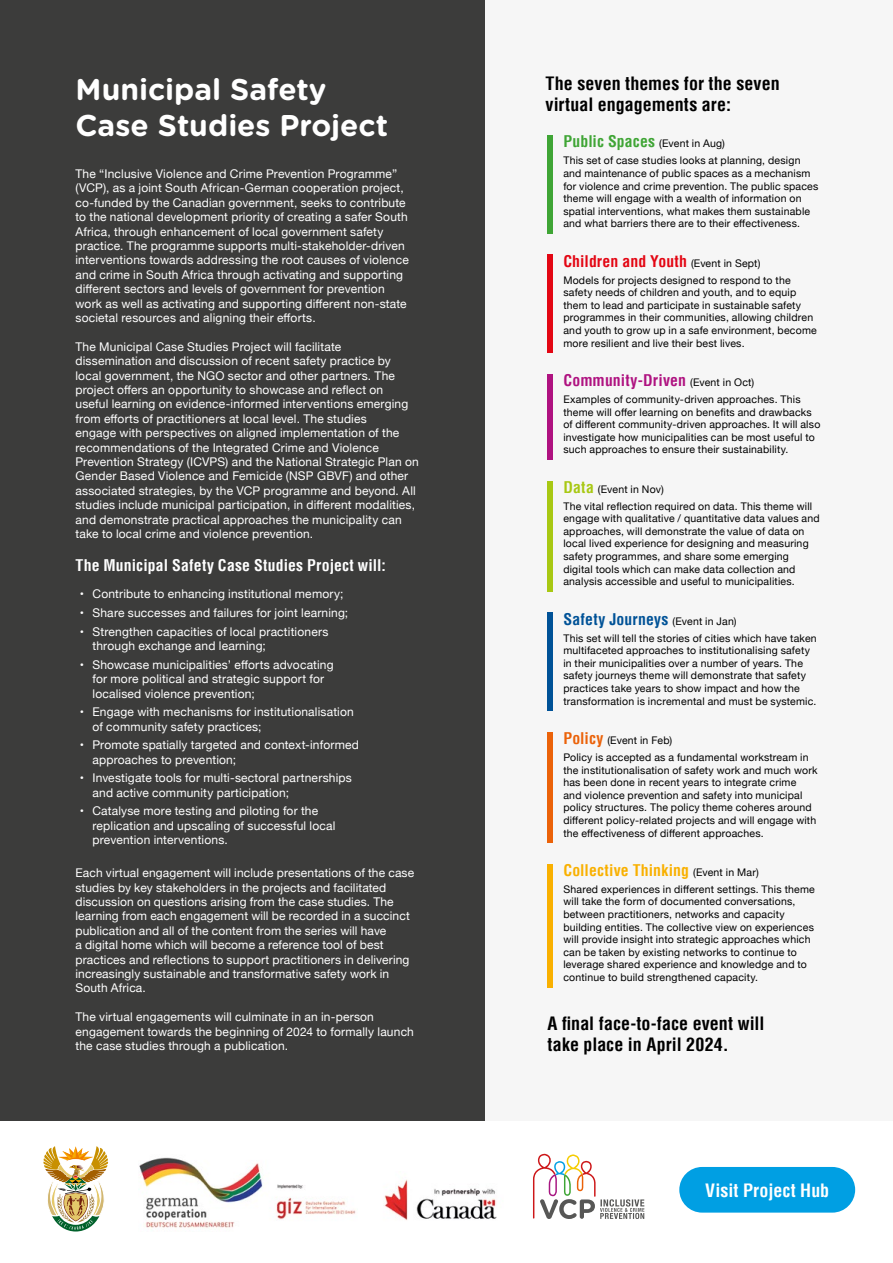
<style>
.page{position:relative;width:893px;height:1263px;background:#fff}
.page>*{position:absolute;margin:0;border:0;box-sizing:border-box;transform-origin:0 0}
.t1{font:700 30px/36px "Gotham Rounded";color:#fff}
.t2{font:700 condensed 18px/21px "Helvetica LT";letter-spacing:.005em;color:#000}
.t3{font:700 condensed 18px "Helvetica LT";letter-spacing:.005em;color:#fff}
.t4{font:700 condensed 15.75px "Helvetica LT";letter-spacing:.01em;color:#fff}
.t5{font:700 condensed 15.75px "Helvetica LT";letter-spacing:.01em;color:#f9b000}
.t6{font:700 condensed 15.75px "Helvetica LT";letter-spacing:.005em;color:#e30613}
.t7{font:700 condensed 15.75px "Helvetica LT";letter-spacing:.01em;color:#af1280}
.t8{font:700 condensed 15.75px "Helvetica LT";letter-spacing:.015em;color:#005297}
.t9{font:700 condensed 15.75px "Helvetica LT";letter-spacing:.005em;color:#3fa535}
.t10{font:12px/14.4px "Helvetica Neue";letter-spacing:.015em;color:#fff}
.t11{font:10.5px/12.6px "Helvetica Neue";letter-spacing:.02em;color:#000}
.s1{font-family:"Helvetica Neue";font-weight:400;font-stretch:normal;font-size:10.5px;color:#000}
.s2{font-family:"Helvetica LT";font-weight:700;font-stretch:condensed;font-size:15.75px;color:#a8c813}
.s3{font-family:"Helvetica LT";font-weight:700;font-stretch:condensed;font-size:15.75px;color:#eb6209}
</style>
<div class="page">
<img style="left:139px;top:1157px;width:217px;height:71px">
<img style="left:384px;top:1179px;width:113px;height:41px">
<svg style="left:533px;top:1154px;width:111px;height:65px"></svg>
<img style="left:43px;top:1146px;width:65px;height:85px">
<div style="left:485px;top:0;width:408px;height:1121px;background:#f6f6f6"></div>
<div style="left:0;top:0;width:485px;height:1121px;background:#3c3c3b"></div>
<div style="left:548px;top:136px;width:5px;height:98px;background:#3fa535"></div>
<div style="left:548px;top:255px;width:5px;height:98px;background:#e30613"></div>
<div style="left:548px;top:374px;width:5px;height:86px;background:#af1280"></div>
<div style="left:548px;top:481px;width:5px;height:111px;background:#a8c813"></div>
<div style="left:548px;top:613px;width:5px;height:98px;background:#005297"></div>
<div style="left:548px;top:732px;width:5px;height:111px;background:#eb6209"></div>
<div style="left:548px;top:864px;width:5px;height:123px;background:#f9b000"></div>
<div style="left:679px;top:1167px;width:176px;height:45px;background:#009fe3;border-radius:23px"></div>
<h1 class="t1" style="left:75px;top:70px;width:314px">Municipal Safety<br>Case Studies Project</h1>
<p class="t10" style="left:75px;top:167px;width:335px">The “Inclusive Violence and Crime Prevention Programme” (VCP), as a joint South African-German cooperation project, co-funded by the Canadian government, seeks to contribute to the national development priority of creating a safer South Africa, through enhancement of local government safety practice. The programme supports multi-stakeholder-driven interventions towards addressing the root causes of violence and crime in South Africa through activating and supporting different sectors and levels of government for prevention work as well as activating and supporting different non-state societal resources and aligning their efforts.</p>
<p class="t10" style="left:75px;top:340px;width:345px">The Municipal Case Studies Project will facilitate dissemination and discussion of recent safety practice by local government, the NGO sector and other partners. The project offers an opportunity to showcase and reflect on useful learning on evidence-informed interventions emerging from efforts of practitioners at local level. The studies<br>engage with perspectives on aligned implementation of the recommendations of the Integrated Crime and Violence Prevention Strategy (ICVPS) and the National Strategic Plan on Gender Based Violence and Femicide (NSP GBVF) and other associated strategies, by the VCP programme and beyond. All studies include municipal participation, in different modalities, and demonstrate practical approaches the municipality can take to local crime and violence prevention.</p>
<h3 class="t4" style="left:75px;top:556px;width:312px">The Municipal Safety Case Studies Project will:</h3>
<p class="t10" style="left:80px;top:588px;width:265px">• Contribute to enhancing institutional memory;</p>
<p class="t10" style="left:80px;top:606px;width:270px">• Share successes and failures for joint learning;</p>
<p class="t10" style="left:92px;top:625px;width:237px;text-indent:-13px">• Strengthen capacities of local practitioners through exchange and learning;</p>
<p class="t10" style="left:92px;top:658px;width:243px;text-indent:-13px">• Showcase municipalities’ efforts advocating for more political and strategic support for localised violence prevention;</p>
<p class="t10" style="left:92px;top:705px;width:263px;text-indent:-13px">• Engage with mechanisms for institutionalisation of community safety practices;</p>
<p class="t10" style="left:92px;top:738px;width:268px;text-indent:-13px">• Promote spatially targeted and context-informed approaches to prevention;</p>
<p class="t10" style="left:92px;top:771px;width:261px;text-indent:-13px">• Investigate tools for multi-sectoral partnerships and active community participation;</p>
<p class="t10" style="left:92px;top:804px;width:244px;text-indent:-13px">• Catalyse more testing and piloting for the replication and upscaling of successful local prevention interventions.</p>
<p class="t10" style="left:75px;top:866px;width:340px">Each virtual engagement will include presentations of the case studies by key stakeholders in the projects and facilitated discussion on questions arising from the case studies. The learning from each engagement will be recorded in a succinct publication and all of the content from the series will have<br>a digital home which will become a reference tool of best practices and reflections to support practitioners in delivering increasingly sustainable and transformative safety work in South Africa.</p>
<p class="t10" style="left:75px;top:1010px;width:340px">The virtual engagements will culminate in an in-person engagement towards the beginning of 2024 to formally launch the case studies through a publication.</p>
<h2 class="t2" style="left:545px;top:73px;width:236px">The seven themes for the seven virtual engagements are:</h2>
<h3 class="t9" style="left:563px;top:132px;width:163px">Public Spaces <span class="s1">(Event in Aug)</span></h3>
<p class="t11" style="left:563px;top:155px;width:257px">This set of case studies looks at planning, design and maintenance of public spaces as a mechanism for violence and crime prevention. The public spaces theme will engage with a wealth of information on spatial interventions, what makes them sustainable and what barriers there are to their effectiveness.</p>
<h3 class="t6" style="left:563px;top:251px;width:198px">Children and Youth <span class="s1">(Event in Sept)</span></h3>
<p class="t11" style="left:563px;top:274px;width:255px">Models for projects designed to respond to the safety needs of children and youth, and to equip them to lead and participate in sustainable safety programmes in their communities, allowing children and youth to grow up in a safe environment, become more resilient and live their best lives.</p>
<h3 class="t7" style="left:563px;top:370px;width:192px">Community-Driven <span class="s1">(Event in Oct)</span></h3>
<p class="t11" style="left:563px;top:393px;width:258px">Examples of community-driven approaches. This theme will offer learning on benefits and drawbacks of different community-driven approaches. It will also investigate how municipalities can be most useful to such approaches to ensure their sustainability.</p>
<p class="t11" style="left:563px;top:481px;width:250px;line-height:16.8px"><span class="s2">Data</span> (Event in Nov)<br>The vital reflection required on data. This theme will</p>
<p class="t11" style="left:563px;top:513px;width:258px">engage with qualitative / quantitative data values and approaches, will demonstrate the value of data on local lived experience for designing and measuring safety programmes, and share some emerging digital tools which can make data collection and analysis accessible and useful to municipalities.</p>
<h3 class="t8" style="left:563px;top:609px;width:175px">Safety Journeys <span class="s1">(Event in Jan)</span></h3>
<p class="t11" style="left:563px;top:632px;width:255px">This set will tell the stories of cities which have taken multifaceted approaches to institutionalising safety in their municipalities over a number of years. The safety journeys theme will demonstrate that safety practices take years to show impact and how the transformation is incremental and must be systemic.</p>
<p class="t11" style="left:563px;top:732px;width:247px;line-height:16.8px"><span class="s3">Policy</span> (Event in Feb)<br>Policy is accepted as a fundamental workstream in</p>
<p class="t11" style="left:563px;top:764px;width:256px">the institutionalisation of safety work and much work has been done in recent years to integrate crime<br>and violence prevention and safety into municipal policy structures. The policy theme coheres around different policy-related projects and will engage with the effectiveness of different approaches.</p>
<h3 class="t5" style="left:563px;top:860px;width:197px">Collective Thinking <span class="s1">(Event in Mar)</span></h3>
<p class="t11" style="left:563px;top:883px;width:253px">Shared experiences in different settings. This theme will take the form of documented conversations, between practitioners, networks and capacity building entities. The collective view on experiences will provide insight into strategic approaches which can be taken by existing networks to continue to leverage shared experience and knowledge and to continue to build strengthened capacity.</p>
<h2 class="t2" style="left:548px;top:1013px;width:218px">A final face-to-face event will take place in April 2024.</h2>
<h2 class="t3" style="left:705px;top:1179px;width:126px">Visit Project Hub</h2>
</div>
